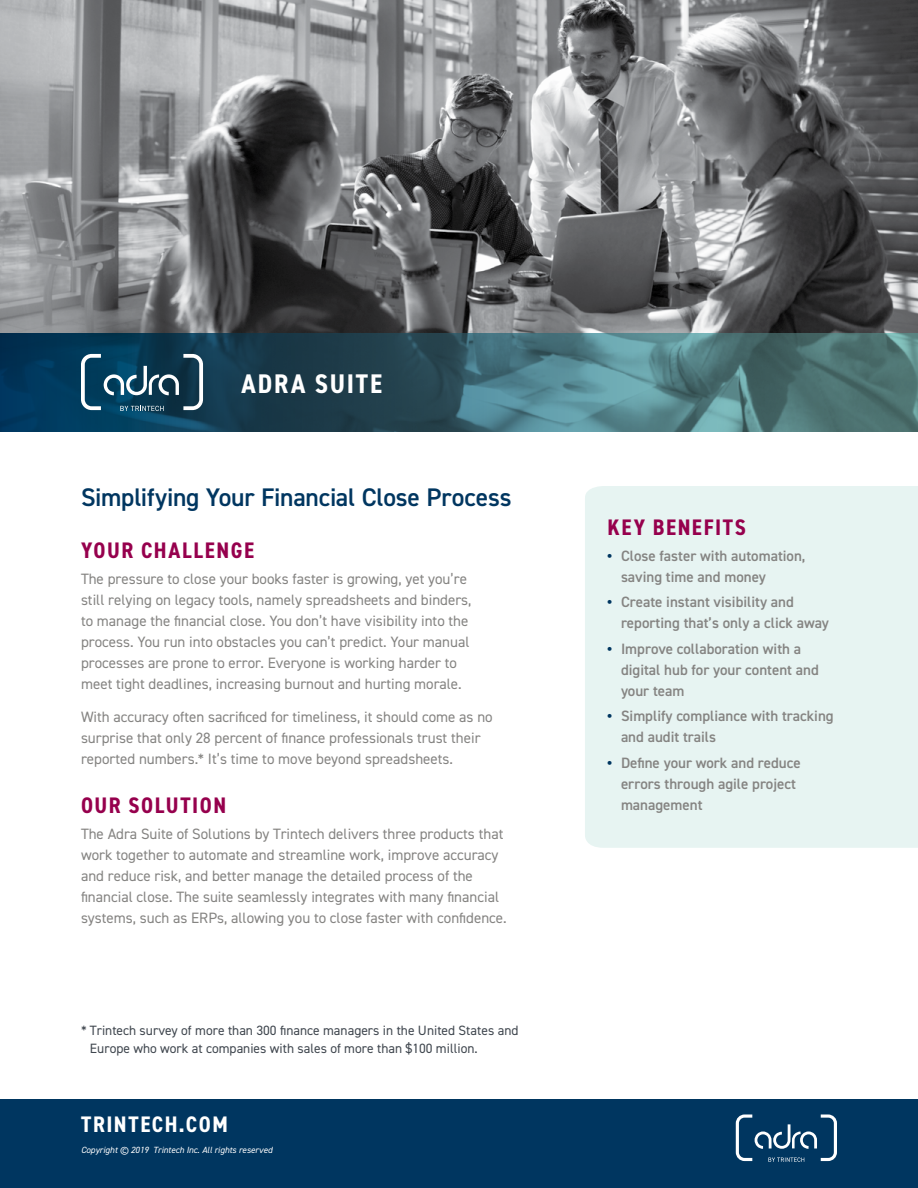
<style>
.page{position:relative;width:918px;height:1188px;background:#fff}
.page>*{position:absolute;margin:0;border:0;box-sizing:border-box;transform-origin:0 0}
.t1{font:700 condensed 27px "DIN2014";letter-spacing:.07em;color:#fff}
.t2{font:600 25.5px "DIN2014";letter-spacing:-.01em;color:#003660}
.t3{font:700 condensed 22.5px "DIN2014";letter-spacing:.07em;color:#96004d}
.t4{font:700 condensed 22.5px "DIN2014";letter-spacing:.07em;color:#fff}
.t5{font:15px/21px "DIN2014";color:#858482}
.t6{font:600 15px/21px "DIN2014";color:#858482}
.t7{font:13.5px/18px "DIN2014";color:#40474f}
.t8{font:italic 9px "DIN2014";color:#fff}
.s1{font-weight:800;color:#003660}
</style>
<div class="page">
<div style="left:0;top:1099px;width:918px;height:89px;background:#003660"></div>
<svg style="left:736px;top:1115px;width:101px;height:47px"></svg>
<img style="left:0;top:0;width:918px;height:333px">
<svg style="left:0;top:333px;width:918px;height:99px;background:#36606c"></svg>
<div style="left:585px;top:486px;width:333px;height:362px;background:#e7f4f2"></div>
<svg style="left:81px;top:354px;width:122px;height:57px;background:#345e73"></svg>
<h1 class="t1" style="left:241px;top:366px;width:142px">ADRA SUITE</h1>
<h2 class="t2" style="left:81px;top:480px;width:432px">Simplifying Your Financial Close Process</h2>
<h3 class="t3" style="left:81px;top:536px;width:175px">YOUR CHALLENGE</h3>
<p class="t5" style="left:81px;top:568px;width:392px">The pressure to close your books faster is growing, yet you’re still relying on legacy tools, namely spreadsheets and binders, to manage the financial close. You don’t have visibility into the process. You run into obstacles you can’t predict. Your manual processes are prone to error. Everyone is working harder to meet tight deadlines, increasing burnout and hurting morale.</p>
<p class="t5" style="left:81px;top:706px;width:413px">With accuracy often sacrificed for timeliness, it should come as no surprise that only 28 percent of finance professionals trust their reported numbers.* It’s time to move beyond spreadsheets.</p>
<h3 class="t3" style="left:81px;top:791px;width:147px">OUR SOLUTION</h3>
<p class="t5" style="left:81px;top:823px;width:427px">The Adra Suite of Solutions by Trintech delivers three products that work together to automate and streamline work, improve accuracy and reduce risk, and better manage the detailed process of the financial close. The suite seamlessly integrates with many financial systems, such as ERPs, allowing you to close faster with confidence.</p>
<p class="t7" style="left:90px;top:1021px;width:430px;text-indent:-9px">* Trintech survey of more than 300 finance managers in the United States and<br>Europe who work at companies with sales of more than $100 million.</p>
<h3 class="t4" style="left:81px;top:1109px;width:148px">TRINTECH.COM</h3>
<p class="t8" style="left:81px;top:1144px;width:193px">Copyright © 2019 Trintech Inc. All rights reserved</p>
<h3 class="t3" style="left:608px;top:512px;width:140px">KEY BENEFITS</h3>
<p class="t6" style="left:621px;top:545px;width:186px;text-indent:-14px"><span class="s1">•</span> Close faster with automation, saving time and money</p>
<p class="t6" style="left:621px;top:591px;width:210px;text-indent:-14px"><span class="s1">•</span> Create instant visibility and reporting that’s only a click away</p>
<p class="t6" style="left:621px;top:638px;width:199px;text-indent:-14px"><span class="s1">•</span> Improve collaboration with a digital hub for your content and your team</p>
<p class="t6" style="left:621px;top:705px;width:214px;text-indent:-14px"><span class="s1">•</span> Simplify compliance with tracking and audit trails</p>
<p class="t6" style="left:621px;top:752px;width:181px;text-indent:-14px"><span class="s1">•</span> Define your work and reduce errors through agile project management</p>
</div>
